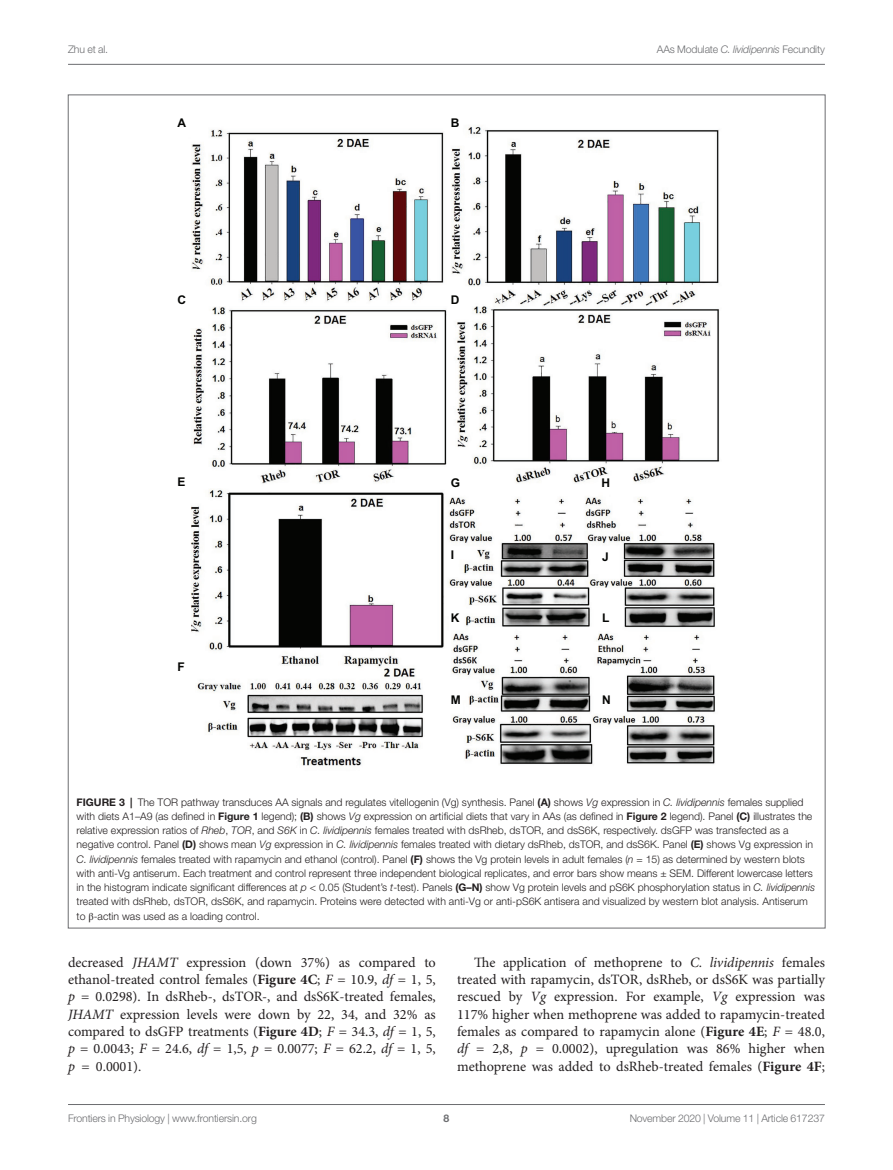
<style>
.page{position:relative;width:893px;height:1170px;background:#fff}
.page>*{position:absolute;margin:0;border:0;box-sizing:border-box;transform-origin:0 0}
.TEXT{font:14.25px/17.2px "Minion Pro";color:#231f20;text-align:justify}
.TEXT_FLUSH{font:14.25px/17.2px "Minion Pro";letter-spacing:-.005em;color:#231f20;text-align:justify}
.t1{font:700 12px "Arial";color:#040503}
.FIG_LEG{font:300 10.5px/14.2px "Helvetica Neue LT Std";color:#231f20}
.t2{font:300 10.5px "Helvetica Neue LT Std";letter-spacing:-.015em;color:#6c6d70}
.t3{font:700 10.5px "Helvetica Neue LT Std";color:#6c6d70}
.s1{font-style:italic}
.s2{font-weight:700}
.s3{font-family:"STIX General";font-weight:400}
</style>
<div class="page">
<hr style="left:68px;top:64px;width:757px;height:1px;background:#6c6d70">
<hr style="left:68px;top:1104px;width:757px;height:1px;background:#6c6d70">
<img style="left:191px;top:125px;width:529px;height:641px">
<p class="t2" style="left:68px;top:42px;width:42px">Zhu et al.</p>
<p class="t2" style="left:657px;top:42px;width:170px">AAs Modulate <span class="s1">C. lividipennis</span> Fecundity</p>
<p class="t1" style="left:178px;top:115px;width:10px">A</p>
<p class="t1" style="left:451px;top:115px;width:10px">B</p>
<p class="t1" style="left:178px;top:291px;width:10px">C</p>
<p class="t1" style="left:451px;top:291px;width:10px">D</p>
<p class="t1" style="left:178px;top:473px;width:10px">E</p>
<p class="t1" style="left:178px;top:658px;width:9px">F</p>
<p class="t1" style="left:451px;top:474px;width:11px">G</p>
<p class="t1" style="left:602px;top:474px;width:10px">H</p>
<p class="t1" style="left:451px;top:546px;width:5px">I</p>
<p class="t1" style="left:451px;top:609px;width:10px">K</p>
<p class="t1" style="left:602px;top:548px;width:8px">J</p>
<p class="t1" style="left:602px;top:609px;width:9px">L</p>
<p class="t1" style="left:451px;top:691px;width:11px">M</p>
<p class="t1" style="left:602px;top:691px;width:10px">N</p>
<p class="FIG_LEG" style="left:77px;top:794px;width:740px"><span class="s2">FIGURE 3 |</span> The TOR pathway transduces AA signals and regulates vitellogenin (Vg) synthesis. Panel <span class="s2">(A)</span> shows <span class="s1">Vg</span> expression in <span class="s1">C. lividipennis</span> females supplied with diets A1–A9 (as defined in <span class="s2">Figure 1</span> legend); <span class="s2">(B)</span> shows <span class="s1">Vg</span> expression on artificial diets that vary in AAs (as defined in <span class="s2">Figure 2</span> legend). Panel <span class="s2">(C)</span> illustrates the relative expression ratios of <span class="s1">Rheb</span>, <span class="s1">TOR</span>, and <span class="s1">S6K</span> in <span class="s1">C. lividipennis</span> females treated with dsRheb, dsTOR, and dsS6K, respectively. dsGFP was transfected as a negative control. Panel <span class="s2">(D)</span> shows mean <span class="s1">Vg</span> expression in <span class="s1">C. lividipennis</span> females treated with dietary dsRheb, dsTOR, and dsS6K. Panel <span class="s2">(E)</span> shows Vg expression in <span class="s1">C. lividipennis</span> females treated with rapamycin and ethanol (control). Panel <span class="s2">(F)</span> shows the Vg protein levels in adult females (<span class="s1">n</span> = 15) as determined by western blots with anti-Vg antiserum. Each treatment and control represent three independent biological replicates, and error bars show means ± SEM. Different lowercase letters in the histogram indicate significant differences at <span class="s1">p</span> &lt; 0.05 (Student’s <span class="s1">t</span>-test). Panels <span class="s2">(G–N)</span> show Vg protein levels and pS6K phosphorylation status in <span class="s1">C. lividipennis </span>treated with dsRheb, dsTOR, dsS6K, and rapamycin. Proteins were detected with anti-Vg or anti-pS6K antisera and visualized by western blot analysis. Antiserum to <span class="s3">β</span>-actin was used as a loading control.</p>
<p class="TEXT_FLUSH" style="left:68px;top:953px;width:369px">decreased <span class="s1">JHAMT</span> expression (down 37%) as compared to ethanol-treated control females (<span class="s2">Figure 4C</span>; <span class="s1">F</span> = 10.9, <span class="s1">df</span> = 1, 5, <span class="s1">p</span> = 0.0298). In dsRheb-, dsTOR-, and dsS6K-treated females, <span class="s1">JHAMT</span> expression levels were down by 22, 34, and 32% as compared to dsGFP treatments (<span class="s2">Figure 4D</span>; <span class="s1">F</span> = 34.3, <span class="s1">df</span> = 1, 5, <span class="s1">p</span> = 0.0043; <span class="s1">F</span> = 24.6, <span class="s1">df</span> = 1,5, <span class="s1">p</span> = 0.0077; <span class="s1">F</span> = 62.2, <span class="s1">df</span> = 1, 5, <span class="s1">p</span> = 0.0001).</p>
<p class="TEXT" style="left:457px;top:953px;width:369px;text-indent:17px">The application of methoprene to <span class="s1">C. lividipennis</span> females treated with rapamycin, dsTOR, dsRheb, or dsS6K was partially rescued by <span class="s1">Vg</span> expression. For example, <span class="s1">Vg</span> expression was 117% higher when methoprene was added to rapamycin-treated females as compared to rapamycin alone (<span class="s2">Figure 4E</span>; <span class="s1">F</span> = 48.0, <span class="s1">df</span> = 2,8, <span class="s1">p</span> = 0.0002), upregulation was 86% higher when methoprene was added to dsRheb-treated females (<span class="s2">Figure 4F</span>;</p>
<p class="t2" style="left:68px;top:1111px;width:190px">Frontiers in Physiology | www.frontiersin.org</p>
<p class="t3" style="left:444px;top:1111px;width:7px">8</p>
<p class="t2" style="left:630px;top:1111px;width:197px">November 2020 | Volume 11 | Article 617237</p>
</div>
